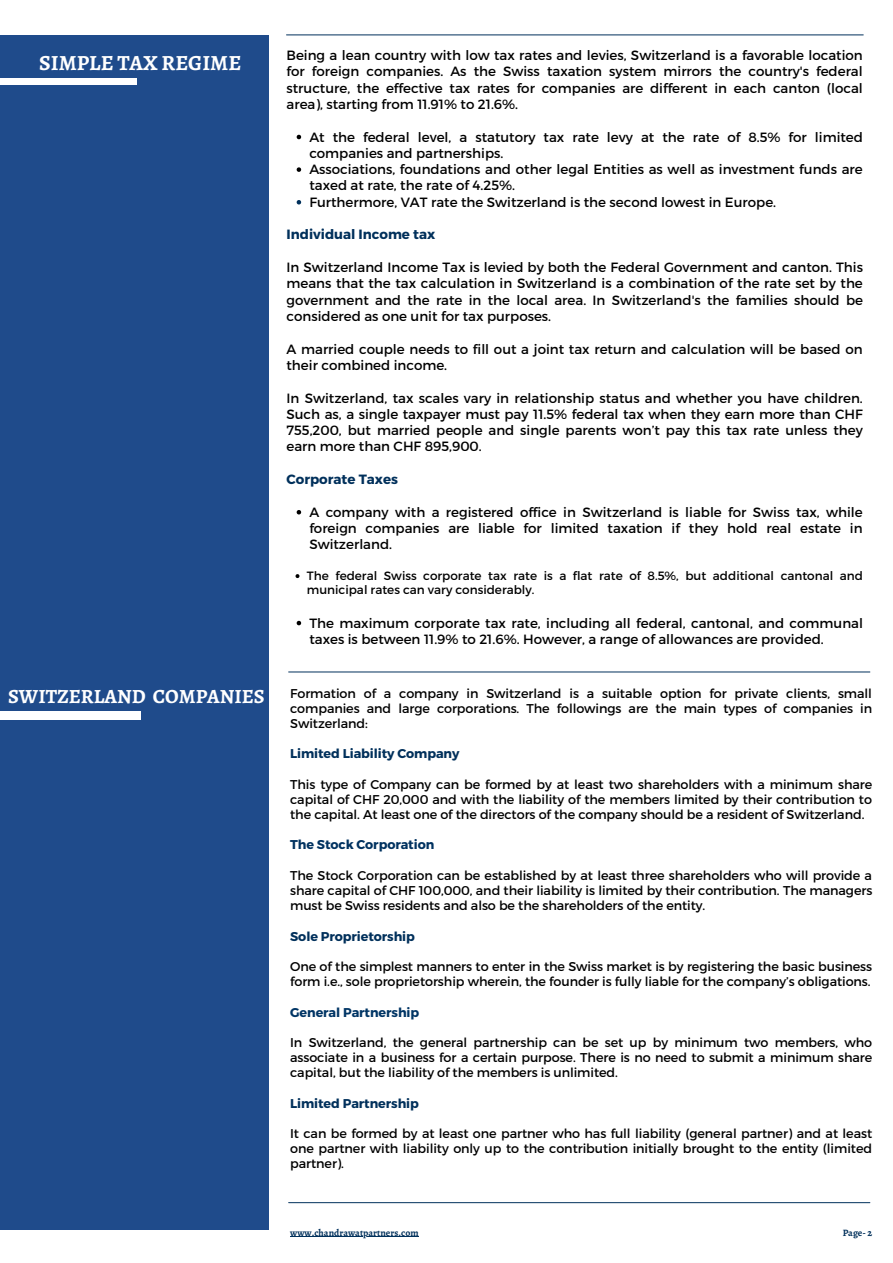
<style>
.page{position:relative;width:893px;height:1263px;background:#fff}
.page>*{position:absolute;margin:0;border:0;box-sizing:border-box;transform-origin:0 0}
.t1{font:700 21.6px "Alegreya";color:#fff}
.t2{font:700 20.17px "Alegreya";color:#fff}
.t3{font:13.42px/16.4px "Montserrat";color:#000}
.t4{font:700 13.42px "Montserrat";color:#00305b}
.t5{font:12.75px/15.1px "Montserrat";letter-spacing:-.005em;color:#000;text-align:justify}
.t6{font:700 12.75px "Montserrat";letter-spacing:-.005em;color:#00305b}
.t7{font:700 12.75px "Montserrat";letter-spacing:-.005em;color:#003260}
.t8{font:700 12.75px "Montserrat";letter-spacing:-.005em;color:#003565}
.t9{font:12px/14.6px "Montserrat";color:#000}
.t10{font:700 9.75px "Alegreya";color:#00305b}
</style>
<div class="page">
<div style="left:0;top:35px;width:269px;height:1194px;background:#1a4789"></div>
<hr style="left:286px;top:35px;width:577px;height:1px;background:#00305b">
<svg style="left:297px;top:135px;width:4px;height:4px"></svg>
<svg style="left:297px;top:167px;width:4px;height:5px"></svg>
<svg style="left:297px;top:200px;width:4px;height:4px"></svg>
<svg style="left:297px;top:510px;width:4px;height:4px"></svg>
<svg style="left:295px;top:574px;width:4px;height:4px"></svg>
<svg style="left:297px;top:621px;width:4px;height:4px"></svg>
<hr style="left:289px;top:672px;width:581px;height:1px;background:#00305b">
<hr style="left:289px;top:1202px;width:581px;height:1px;background:#00305b">
<div style="left:0;top:711px;width:140px;height:9px;background:#fff"></div>
<div style="left:0;top:79px;width:136px;height:6px;background:#fff"></div>
<hr style="left:290px;top:1236px;width:128px;height:1px;background:#00305b">
<p class="t1" style="left:39px;top:48px;width:204px">SIMPLE TAX REGIME</p>
<p class="t2" style="left:8px;top:682px;width:258px">SWITZERLAND COMPANIES</p>
<p class="t3" style="left:286px;top:46px;width:578px;text-align:justify">Being a lean country with low tax rates and levies, Switzerland is a favorable location for foreign companies. As the Swiss taxation system mirrors the country's federal structure, the effective tax rates for companies are different in each canton (local area), starting from 11.91% to 21.6%.</p>
<p class="t3" style="left:309px;top:128px;width:555px">At the federal level, a statutory tax rate levy at the rate of 8.5% for limited companies and partnerships.</p>
<p class="t3" style="left:309px;top:160px;width:555px">Associations, foundations and other legal Entities as well as investment funds are taxed at rate, the rate of 4.25%.</p>
<p class="t3" style="left:309px;top:193px;width:468px">Furthermore, VAT rate the Switzerland is the second lowest in Europe.</p>
<p class="t4" style="left:286px;top:226px;width:150px">Individual Income tax</p>
<p class="t3" style="left:286px;top:258px;width:578px;text-align:justify">In Switzerland Income Tax is levied by both the Federal Government and canton. This means that the tax calculation in Switzerland is a combination of the rate set by the government and the rate in the local area. In Switzerland's the families should be considered as one unit for tax purposes.</p>
<p class="t3" style="left:286px;top:340px;width:577px">A married couple needs to fill out a joint tax return and calculation will be based on their combined income.</p>
<p class="t3" style="left:286px;top:389px;width:578px;text-align:justify">In Switzerland, tax scales vary in relationship status and whether you have children.<br>Such as, a single taxpayer must pay 11.5% federal tax when they earn more than CHF 755,200, but married people and single parents won’t pay this tax rate unless they earn more than CHF 895,900.</p>
<p class="t4" style="left:286px;top:471px;width:113px">Corporate Taxes</p>
<p class="t3" style="left:309px;top:503px;width:555px;text-align:justify">A company with a registered office in Switzerland is liable for Swiss tax, while foreign companies are liable for limited taxation if they hold real estate in Switzerland.</p>
<p class="t9" style="left:307px;top:567px;width:557px">The federal Swiss corporate tax rate is a flat rate of 8.5%, but additional cantonal and municipal rates can vary considerably.</p>
<p class="t3" style="left:309px;top:614px;width:555px">The maximum corporate tax rate, including all federal, cantonal, and communal taxes is between 11.9% to 21.6%. However, a range of allowances are provided.</p>
<p class="t5" style="left:290px;top:685px;width:583px">Formation of a company in Switzerland is a suitable option for private clients, small companies and large corporations. The followings are the main types of companies in Switzerland:</p>
<p class="t6" style="left:290px;top:745px;width:171px">Limited Liability Company</p>
<p class="t5" style="left:290px;top:776px;width:583px">This type of Company can be formed by at least two shareholders with a minimum share capital of CHF 20,000 and with the liability of the members limited by their contribution to the capital. At least one of the directors of the company should be a resident of Switzerland.</p>
<p class="t7" style="left:290px;top:837px;width:146px">The Stock Corporation</p>
<p class="t5" style="left:290px;top:867px;width:583px">The Stock Corporation can be established by at least three shareholders who will provide a share capital of CHF 100,000, and their liability is limited by their contribution. The managers must be Swiss residents and also be the shareholders of the entity.</p>
<p class="t6" style="left:290px;top:928px;width:126px">Sole Proprietorship</p>
<p class="t5" style="left:290px;top:958px;width:583px">One of the simplest manners to enter in the Swiss market is by registering the basic business form i.e., sole proprietorship wherein, the founder is fully liable for the company’s obligations.</p>
<p class="t8" style="left:290px;top:1004px;width:131px">General Partnership</p>
<p class="t5" style="left:290px;top:1034px;width:583px">In Switzerland, the general partnership can be set up by minimum two members, who associate in a business for a certain purpose. There is no need to submit a minimum share capital, but the liability of the members is unlimited.</p>
<p class="t6" style="left:290px;top:1095px;width:130px">Limited Partnership</p>
<p class="t5" style="left:290px;top:1125px;width:583px">It can be formed by at least one partner who has full liability (general partner) and at least one partner with liability only up to the contribution initially brought to the entity (limited partner).</p>
<p class="t10" style="left:290px;top:1225px;width:130px">www.chandrawatpartners.com</p>
<p class="t10" style="left:842px;top:1226px;width:31px">Page- 2</p>
</div>
